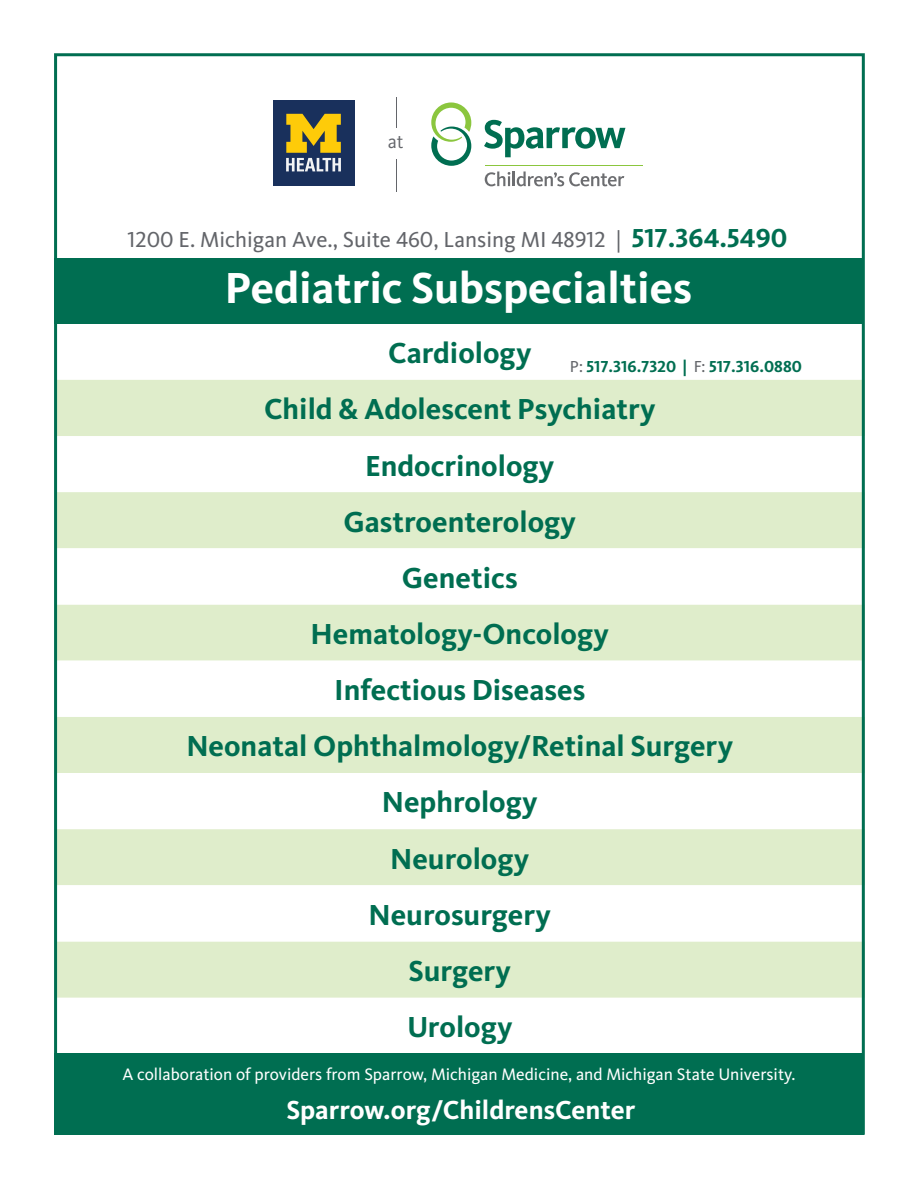
<style>
.page{position:relative;width:918px;height:1188px;background:#fff}
.page>*{position:absolute;margin:0;border:0;box-sizing:border-box;transform-origin:0 0}
.t1{font:700 45px "Kievit Pro";color:#fff}
.t2{font:700 30px "Kievit Pro";color:#006e51}
.t3{font:700 27px "Kievit OT";color:#fff}
.t4{font:22.5px "Kievit OT";color:#63656a}
.t5{font:19.35px "Kievit Pro";color:#63656a}
.t6{font:17.25px "Kievit OT";color:#fff}
.t7{font:700 16.5px "Kievit OT";color:#006e51}
.s1{font-weight:700;font-size:27px;color:#006e51}
.s2{font-weight:400;color:#63656a}
</style>
<div class="page">
<svg style="left:58px;top:380px;width:803px;height:618px;fill:#dfedcb"></svg>
<svg style="left:58px;top:548px;width:803px;height:393px"></svg>
<div style="left:55px;top:1053px;width:809px;height:82px;background:#006e51"></div>
<hr style="left:396px;top:159px;width:1px;height:32px;background:#63656a">
<hr style="left:396px;top:97px;width:1px;height:31px;background:#63656a">
<div style="left:273px;top:100px;width:81px;height:86px;background:#19305c"></div>
<svg style="left:286px;top:114px;width:55px;height:57px"></svg>
<svg style="left:485px;top:171px;width:139px;height:15px"></svg>
<svg style="left:431px;top:102px;width:40px;height:64px"></svg>
<svg style="left:484px;top:120px;width:141px;height:37px"></svg>
<hr style="left:485px;top:165px;width:158px;height:1px;background:#8bc63e">
<div style="left:55px;top:258px;width:807px;height:66px;background:#006e51"></div>
<p class="t5" style="left:388px;top:130px;width:17px">at</p>
<p class="t4" style="left:128px;top:226px;width:661px">1200 E. Michigan Ave., Suite 460, Lansing MI 48912 | <span class="s1">517.364.5490</span></p>
<p class="t1" style="left:225px;top:261px;width:469px">Pediatric Subspecialties</p>
<p class="t2" style="left:388px;top:335px;width:145px">Cardiology</p>
<p class="t2" style="left:264px;top:391px;width:393px">Child &amp; Adolescent Psychiatry</p>
<p class="t2" style="left:365px;top:448px;width:191px">Endocrinology</p>
<p class="t2" style="left:344px;top:504px;width:234px">Gastroenterology</p>
<p class="t2" style="left:402px;top:560px;width:117px">Genetics</p>
<p class="t2" style="left:311px;top:616px;width:300px">Hematology-Oncology</p>
<p class="t2" style="left:334px;top:672px;width:253px">Infectious Diseases</p>
<p class="t2" style="left:186px;top:728px;width:548px">Neonatal Ophthalmology/Retinal Surgery</p>
<p class="t2" style="left:382px;top:784px;width:157px">Nephrology</p>
<p class="t2" style="left:390px;top:841px;width:141px">Neurology</p>
<p class="t2" style="left:369px;top:897px;width:184px">Neurosurgery</p>
<p class="t2" style="left:409px;top:953px;width:104px">Surgery</p>
<p class="t2" style="left:407px;top:1009px;width:107px">Urology</p>
<p class="t7" style="left:570px;top:357px;width:233px"><span class="s2">P:</span> 517.316.7320 | <span class="s2">F:</span> 517.316.0880</p>
<p class="t6" style="left:122px;top:1064px;width:674px">A collaboration of providers from Sparrow, Michigan Medicine, and Michigan State University.</p>
<p class="t3" style="left:286px;top:1093px;width:350px">Sparrow.org/ChildrensCenter</p>
</div>
